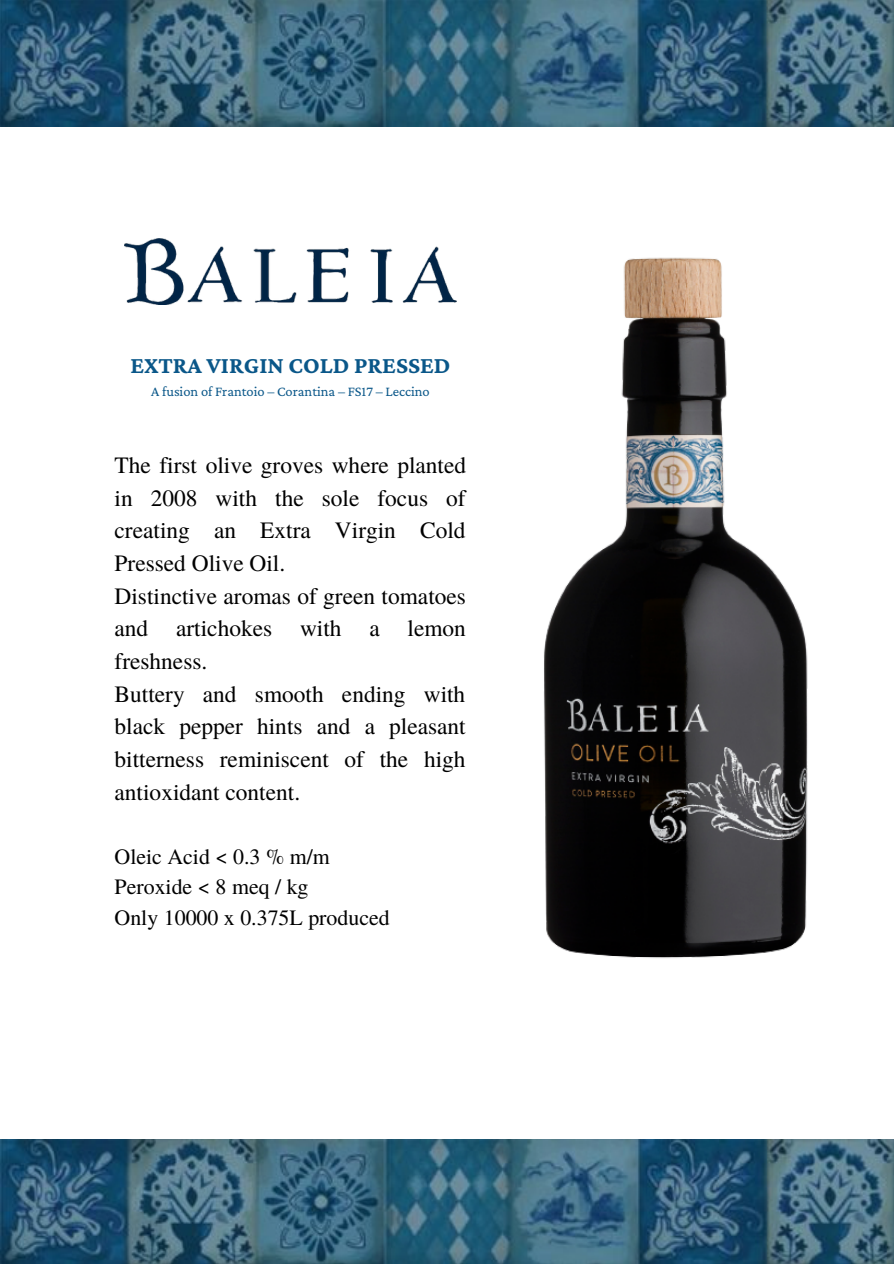
<style>
.page{position:relative;width:894px;height:1264px;background:#fff}
.page>*{position:absolute;margin:0;border:0;box-sizing:border-box;transform-origin:0 0}
.t1{font:700 24.15px "Crimson Pro";color:#0a5789}
.t2{font:23.4px/32.7px "Te X Gyre Termes";color:#000}
.t3{font:21.9px/30.5px "Te X Gyre Termes";color:#000}
.t4{font:14.4px "Crimson Pro";color:#0a5789}
</style>
<div class="page">
<img style="left:0;top:1139px;width:893px;height:124px">
<img style="left:0;top:0;width:893px;height:126px">
<img style="left:544px;top:257px;width:264px;height:701px">
<img style="left:124px;top:238px;width:332px;height:67px">
<p class="t1" style="left:130px;top:351px;width:321px">EXTRA VIRGIN COLD PRESSED</p>
<p class="t4" style="left:151px;top:382px;width:280px">A fusion of Frantoio – Corantina – FS17 – Leccino</p>
<p class="t2" style="left:115px;top:447px;width:353px">The first olive groves where planted in 2008 with the sole focus of creating an Extra Virgin Cold<br>Pressed Olive Oil.<br>Distinctive aromas of green tomatoes and artichokes with a lemon freshness.<br>Buttery and smooth ending with black pepper hints and a pleasant bitterness reminiscent of the high antioxidant content.</p>
<p class="t3" style="left:115px;top:840px;width:276px">Oleic Acid &lt; 0.3 % m/m<br>Peroxide &lt; 8 meq / kg<br>Only 10000 x 0.375L produced</p>
</div>
